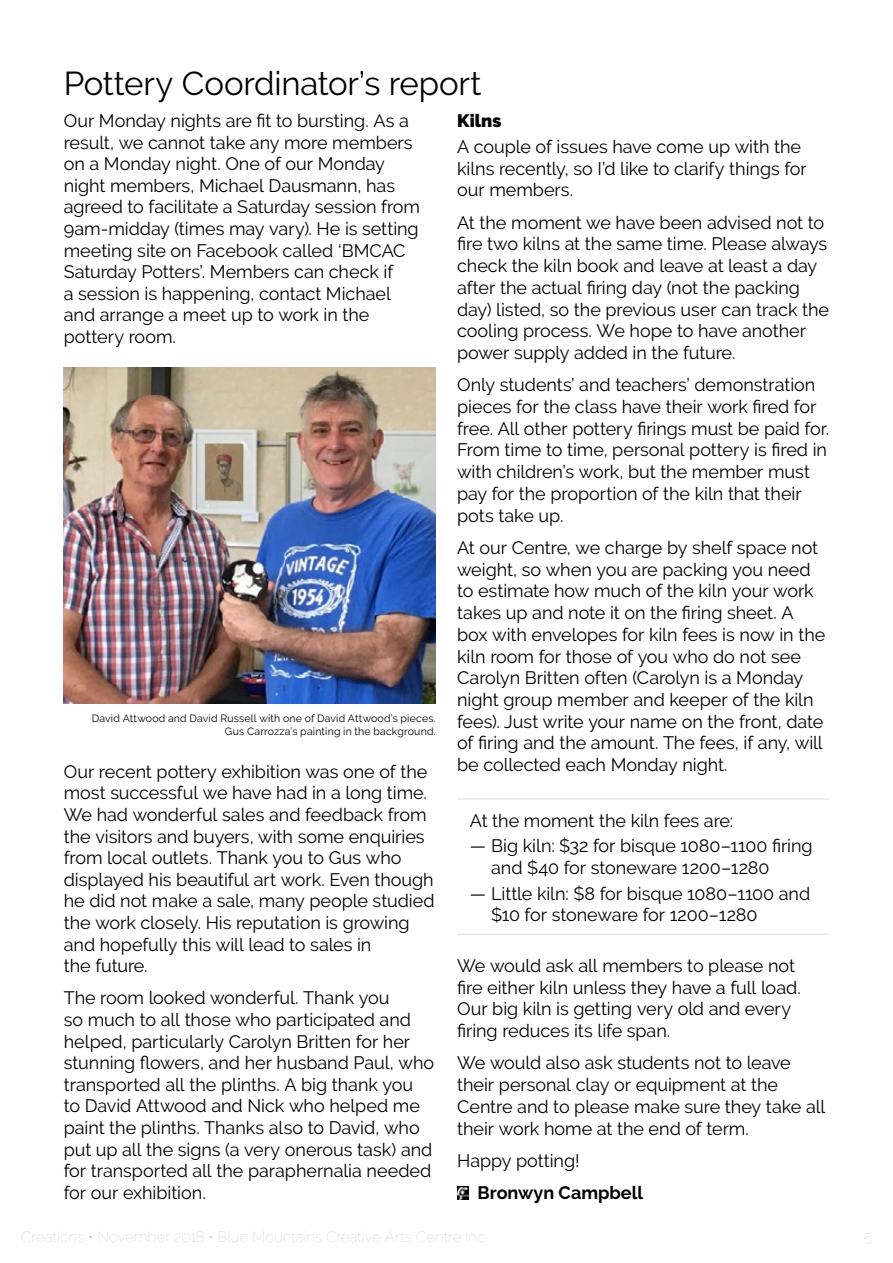
<style>
.page{position:relative;width:893px;height:1263px;background:#fff}
.page>*{position:absolute;margin:0;border:0;box-sizing:border-box;transform-origin:0 0}
.t1{font:33px "Raleway";letter-spacing:-.005em;color:#000}
.t2{font:18px/21.6px "Raleway";letter-spacing:-.005em;color:#000}
.t3{font:700 18px "Raleway";color:#000}
.t4{font:900 18px "Raleway";letter-spacing:.005em;color:#000}
.t5{font:10.5px/12.6px "Raleway";letter-spacing:.02em;color:#000;text-align:right}
</style>
<div class="page">
<img style="left:64px;top:368px;width:372px;height:336px">
<hr style="left:457px;top:798px;width:372px;height:2px;background:#e6e7e8">
<hr style="left:457px;top:933px;width:372px;height:2px;background:#e6e7e8">
<svg style="left:457px;top:1186px;width:12px;height:13px"></svg>
<h1 class="t1" style="left:64px;top:64px;width:419px">Pottery Coordinator’s report</h1>
<p class="t2" style="left:64px;top:110px;width:358px">Our Monday nights are fit to bursting. As a result, we cannot take any more members on a Monday night. One of our Monday night members, Michael Dausmann, has agreed to facilitate a Saturday session from 9am-midday (times may vary). He is setting meeting site on Facebook called ‘BMCAC Saturday Potters’. Members can check if<br>a session is happening, contact Michael and arrange a meet up to work in the pottery room.</p>
<p class="t4" style="left:457px;top:110px;width:46px">Kilns</p>
<p class="t2" style="left:457px;top:136px;width:351px">A couple of issues have come up with the kilns recently, so I’d like to clarify things for our members.</p>
<p class="t2" style="left:457px;top:211px;width:374px">At the moment we have been advised not to fire two kilns at the same time. Please always check the kiln book and leave at least a day after the actual firing day (not the packing day) listed, so the previous user can track the cooling process. We hope to have another power supply added in the future.</p>
<p class="t2" style="left:457px;top:374px;width:374px">Only students’ and teachers’ demonstration pieces for the class have their work fired for free. All other pottery firings must be paid for.<br>From time to time, personal pottery is fired in with children’s work, but the member must pay for the proportion of the kiln that their pots take up.</p>
<p class="t2" style="left:457px;top:537px;width:370px">At our Centre, we charge by shelf space not weight, so when you are packing you need to estimate how much of the kiln your work takes up and note it on the firing sheet. A box with envelopes for kiln fees is now in the kiln room for those of you who do not see Carolyn Britten often (Carolyn is a Monday night group member and keeper of the kiln fees). Just write your name on the front, date of firing and the amount. The fees, if any, will be collected each Monday night.</p>
<p class="t2" style="left:470px;top:809px;width:265px">At the moment the kiln fees are:</p>
<p class="t2" style="left:491px;top:835px;width:323px;text-indent:-21px">— Big kiln: $32 for bisque 1080–1100 firing and $40 for stoneware 1200–1280</p>
<p class="t2" style="left:491px;top:883px;width:321px;text-indent:-21px">— Little kiln: $8 for bisque 1080–1100 and $10 for stoneware for 1200–1280</p>
<p class="t2" style="left:457px;top:955px;width:345px">We would ask all members to please not fire either kiln unless they have a full load.<br>Our big kiln is getting very old and every firing reduces its life span.</p>
<p class="t2" style="left:457px;top:1052px;width:370px">We would also ask students not to leave their personal clay or equipment at the Centre and to please make sure they take all their work home at the end of term.</p>
<p class="t2" style="left:457px;top:1150px;width:124px">Happy potting!</p>
<p class="t3" style="left:478px;top:1182px;width:167px">Bronwyn Campbell</p>
<p class="t5" style="left:92px;top:712px;width:346px">David Attwood and David Russell with one of David Attwood’s pieces.<br>Gus Carrozza’s painting in the background.</p>
<p class="t2" style="left:64px;top:760px;width:372px">Our recent pottery exhibition was one of the most successful we have had in a long time.<br>We had wonderful sales and feedback from the visitors and buyers, with some enquiries from local outlets. Thank you to Gus who displayed his beautiful art work. Even though he did not make a sale, many people studied the work closely. His reputation is growing and hopefully this will lead to sales in<br>the future.</p>
<p class="t2" style="left:64px;top:987px;width:372px">The room looked wonderful. Thank you<br>so much to all those who participated and helped, particularly Carolyn Britten for her stunning flowers, and her husband Paul, who transported all the plinths. A big thank you<br>to David Attwood and Nick who helped me paint the plinths. Thanks also to David, who put up all the signs (a very onerous task) and for transported all the paraphernalia needed for our exhibition.</p>
</div>
